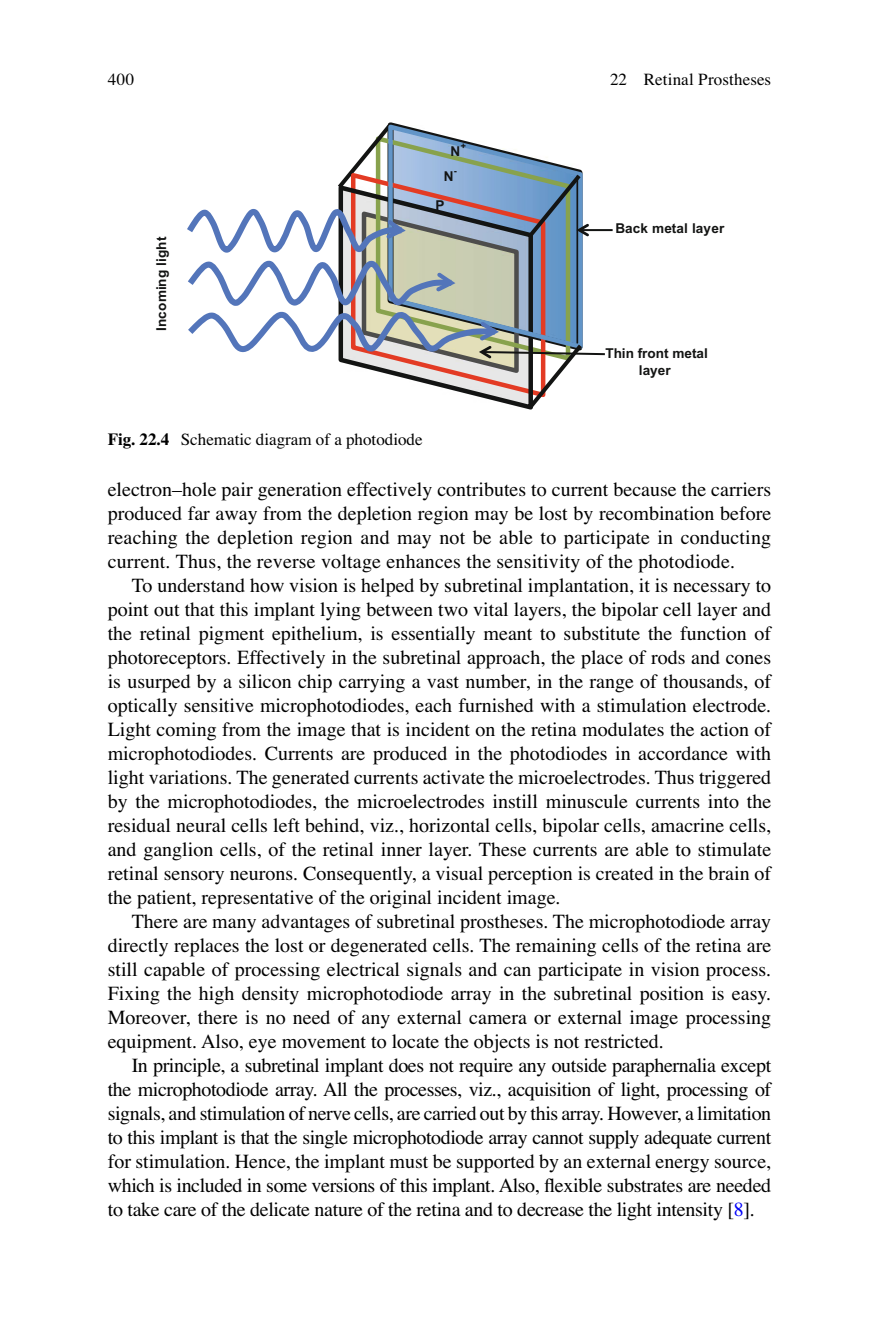
<style>
.page{position:relative;width:879px;height:1333px;background:#fff}
.page>*{position:absolute;margin:0;border:0;box-sizing:border-box;transform-origin:0 0}
.t1{font:20px/24px "Gvxdgd Times";color:#000;text-align:justify}
.t2{font:17px "Gvxdgd Times";color:#000}
.t3{font:700 13.6px/16.4px "Lptqcl Arial";letter-spacing:.005em;color:#131413;text-align:center}
.t4{font:700 9px "Lptqcl Arial";color:#131413}
.s1{font-family:"Vcphqv Times";font-weight:700}
.s2{color:#0000fa}
</style>
<div class="page">
<hr style="left:579px;top:229px;width:33px;height:2px;background:#131413">
<svg style="left:187px;top:122px;width:420px;height:288px"></svg>
<p class="t2" style="left:108px;top:73px;width:28px">400</p>
<p class="t3" style="left:155px;top:331px;width:96px;rotate:-90deg">Incoming light</p>
<p class="t4" style="left:461px;top:143px;width:7px">+</p>
<p class="t3" style="left:450px;top:144px;width:11px">N</p>
<p class="t3" style="left:444px;top:170px;width:11px">N</p>
<p class="t4" style="left:454px;top:168px;width:4px">-</p>
<p class="t3" style="left:435px;top:198px;width:11px">P</p>
<p class="t2" style="left:108px;top:433px;width:316px"><span class="s1">Fig. 22.4</span> Schematic diagram of a photodiode</p>
<p class="t2" style="left:610px;top:73px;width:163px">22 Retinal Prostheses</p>
<p class="t3" style="left:615px;top:222px;width:110px">Back metal layer</p>
<p class="t3" style="left:605px;top:347px;width:104px">Thin front metal layer</p>
<p class="t1" style="left:108px;top:479px;width:665px">electron–hole pair generation effectively contributes to current because the carriers produced far away from the depletion region may be lost by recombination before reaching the depletion region and may not be able to participate in conducting current. Thus, the reverse voltage enhances the sensitivity of the photodiode.</p>
<p class="t1" style="left:108px;top:575px;width:665px;text-indent:24px">To understand how vision is helped by subretinal implantation, it is necessary to point out that this implant lying between two vital layers, the bipolar cell layer and the retinal pigment epithelium, is essentially meant to substitute the function of photoreceptors. Effectively in the subretinal approach, the place of rods and cones is usurped by a silicon chip carrying a vast number, in the range of thousands, of optically sensitive microphotodiodes, each furnished with a stimulation electrode.<br>Light coming from the image that is incident on the retina modulates the action of microphotodiodes . Currents are produced in the photodiodes in accordance with light variations. The generated currents activate the microelectrodes. Thus triggered by the microphotodiodes, the microelectrodes instill minuscule currents into the residual neural cells left behind, viz., horizontal cells, bipolar cells, amacrine cells, and ganglion cells, of the retinal inner layer. These currents are able to stimulate retinal sensory neurons. Consequently, a visual perception is created in the brain of the patient, representative of the original incident image.</p>
<p class="t1" style="left:108px;top:911px;width:665px;text-indent:24px">There are many advantages of subretinal prostheses. The microphotodiode array directly replaces the lost or degenerated cells. The remaining cells of the retina are still capable of processing electrical signals and can participate in vision process.<br>Fixing the high density microphotodiode array in the subretinal position is easy.<br>Moreover, there is no need of any external camera or external image processing equipment. Also, eye movement to locate the objects is not restricted.</p>
<p class="t1" style="left:108px;top:1055px;width:665px;text-indent:24px">In principle, a subretinal implant does not require any outside paraphernalia except the microphotodiode array. All the processes, viz., acquisition of light, processing of signals, and stimulation of nerve cells, are carried out by this array. However, a limitation to this implant is that the single microphotodiode array cannot supply adequate current for stimulation. Hence, the implant must be supported by an external energy source, which is included in some versions of this implant. Also, flexible substrates are needed to take care of the delicate nature of the retina and to decrease the light intensity [ <span class="s2">8</span> ].</p>
</div>
